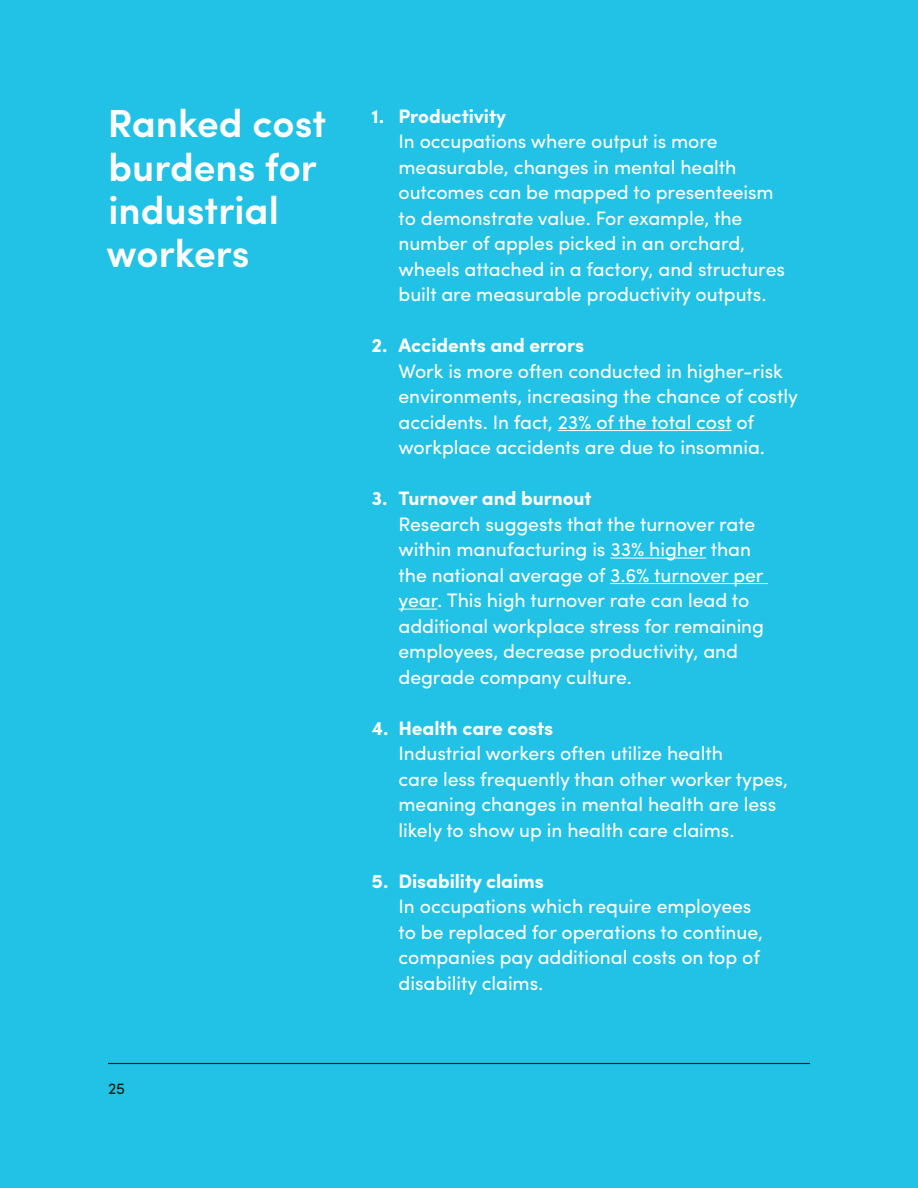
<style>
.page{position:relative;width:918px;height:1188px;background:#21c2e5}
.page>*{position:absolute;margin:0;border:0;box-sizing:border-box;transform-origin:0 0}
.t1{font:600 39.15px/43.2px "Sofia Pro";color:#fff}
.t2{font:19.5px/25.5px "Sofia Pro";letter-spacing:-.005em;color:#fff}
.t3{font:700 19.5px "Sofia Pro";letter-spacing:-.005em;color:#fff}
.t4{font:15.75px "Sofia Pro";color:#0a1f0c}
</style>
<div class="page">
<hr style="left:558px;top:430px;width:174px;height:1px;background:#fff">
<hr style="left:610px;top:558px;width:96px;height:1px;background:#fff">
<hr style="left:610px;top:583px;width:158px;height:1px;background:#fff">
<hr style="left:399px;top:609px;width:38px;height:1px;background:#fff">
<hr style="left:108px;top:1063px;width:702px;height:1px;background:#122114">
<h1 class="t1" style="left:107px;top:99px;width:221px">Ranked cost burdens for industrial workers</h1>
<p class="t3" style="left:372px;top:101px;width:136px">1. Productivity</p>
<p class="t2" style="left:399px;top:127px;width:388px">In occupations where output is more measurable, changes in mental health outcomes can be mapped to presenteeism to demonstrate value. For example, the number of apples picked in an orchard, wheels attached in a factory, and structures built are measurable productivity outputs.</p>
<p class="t3" style="left:372px;top:330px;width:214px">2. Accidents and errors</p>
<p class="t2" style="left:399px;top:357px;width:401px">Work is more often conducted in higher-risk environments, increasing the chance of costly accidents. In fact, 23% of the total cost of workplace accidents are due to insomnia.</p>
<p class="t3" style="left:372px;top:483px;width:222px">3. Turnover and burnout</p>
<p class="t2" style="left:399px;top:510px;width:367px">Research suggests that the turnover rate within manufacturing is 33% higher than the national average of 3.6% turnover per year. This high turnover rate can lead to additional workplace stress for remaining employees, decrease productivity, and degrade company culture.</p>
<p class="t3" style="left:372px;top:713px;width:183px">4. Health care costs</p>
<p class="t2" style="left:399px;top:739px;width:391px">Industrial workers often utilize health<br>care less frequently than other worker types, meaning changes in mental health are less likely to show up in health care claims.</p>
<p class="t3" style="left:372px;top:866px;width:174px">5. Disability claims</p>
<p class="t2" style="left:399px;top:892px;width:366px">In occupations which require employees to be replaced for operations to continue, companies pay additional costs on top of disability claims.</p>
<p class="t4" style="left:108px;top:1077px;width:19px">25</p>
</div>
